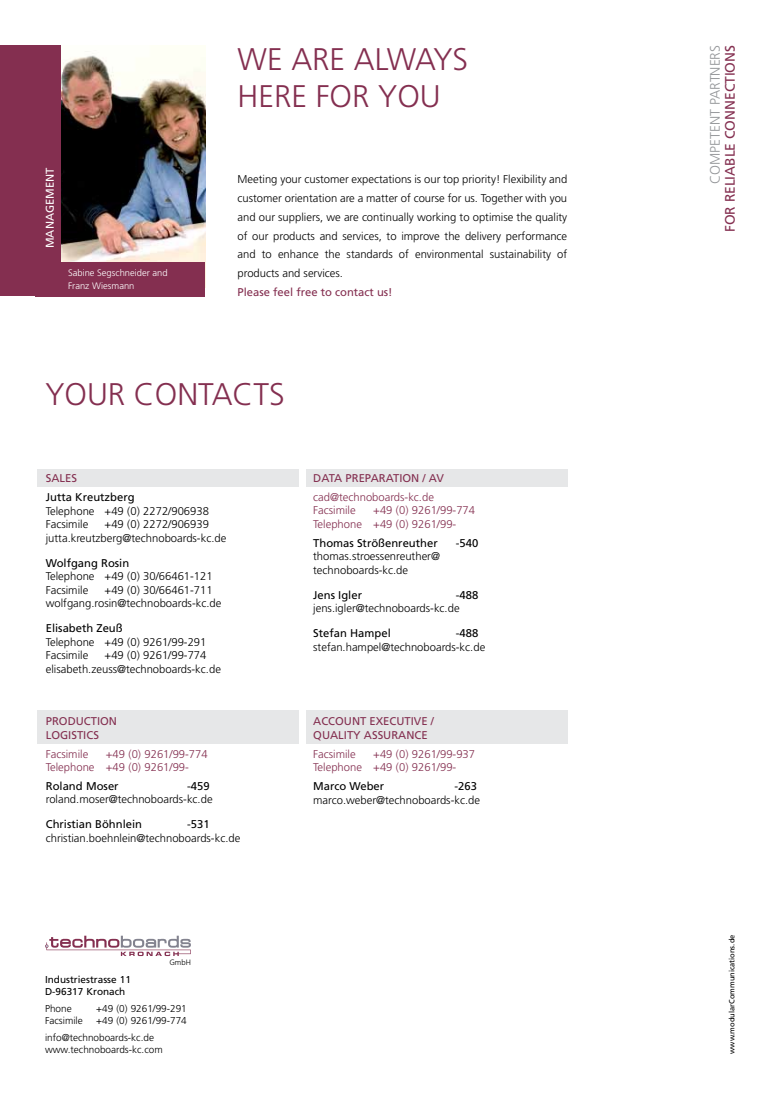
<style>
.page{position:relative;width:780px;height:1099px;background:#fff}
.page>*{position:absolute;margin:0;border:0;box-sizing:border-box;transform-origin:0 0}
.t1{font:300 31.25px/37.5px "Frutiger";color:#842f50}
.t2{font:13.75px "Frutiger";color:#842f50}
.t3{font:300 13.75px "Frutiger";color:#939598}
.t4{font:300 11.25px/13.5px "Frutiger";color:#000}
.t5{font:300 11.25px/13.5px "Frutiger";color:#842f50}
.t6{font:11.25px "Frutiger";color:#000}
.t7{font:11.25px/13.8px "Frutiger";color:#842f50}
.t8{font:11.25px "Frutiger";color:#fff}
.t9{font:300 10px/17px "Frutiger";color:#000}
.t10{font:10px/12px "Frutiger";color:#000}
.t11{font:300 9.38px/12.5px "Frutiger";color:#fff}
.t12{font:300 7.75px "Frutiger";color:#000}
.t13{font:7.5px "Frutiger";color:#000}
</style>
<div class="page">
<div style="left:306px;top:469px;width:261px;height:18px;background:#e6e7e8"></div>
<div style="left:306px;top:710px;width:261px;height:34px;background:#e6e7e8"></div>
<img style="left:61px;top:51px;width:144px;height:211px">
<div style="left:38px;top:710px;width:261px;height:34px;background:#e6e7e8"></div>
<div style="left:38px;top:469px;width:261px;height:18px;background:#e6e7e8"></div>
<div style="left:35px;top:262px;width:170px;height:34px;background:#842f50"></div>
<div style="left:0;top:45px;width:61px;height:251px;background:#842f50"></div>
<svg style="left:45px;top:935px;width:146px;height:21px"></svg>
<p class="t8" style="left:43px;top:248px;width:82px;rotate:-90deg">MANAGEMENT</p>
<p class="t11" style="left:68px;top:266px;width:101px">Sabine Segschneider and<br>Franz Wiesmann</p>
<h1 class="t1" style="left:237px;top:40px;width:232px">WE ARE ALWAYS<br>HERE FOR YOU</h1>
<p class="t4" style="left:237px;top:170px;width:331px;line-height:18.8px;text-align:justify">Meeting your customer expectations is our top priority! Flexibility and customer orientation are a matter of course for us. Together with you and our suppliers, we are continually working to optimise the quality of our products and services, to improve the delivery performance and to enhance the standards of environmental sustainability of products and services.</p>
<p class="t7" style="left:237px;top:285px;width:157px">Please feel free to contact us!</p>
<h1 class="t1" style="left:45px;top:375px;width:241px">YOUR CONTACTS</h1>
<p class="t7" style="left:46px;top:471px;width:26px">Sales</p>
<p class="t6" style="left:46px;top:490px;width:90px">Jutta Kreutzberg</p>
<p class="t4" style="left:46px;top:504px;width:165px">Telephone +49 (0) 2272/906938<br>Facsimile</p>
<p class="t4" style="left:46px;top:517px;width:182px;text-indent:59px">+49 (0) 2272/906939 jutta.kreutzberg@technoboards-kc.de</p>
<p class="t6" style="left:46px;top:556px;width:85px">Wolfgang Rosin</p>
<p class="t4" style="left:46px;top:569px;width:168px">Telephone +49 (0) 30/66461-121<br>Facsimile</p>
<p class="t4" style="left:46px;top:583px;width:177px;text-indent:59px">+49 (0) 30/66461-711 wolfgang.rosin@technoboards-kc.de</p>
<p class="t6" style="left:46px;top:621px;width:78px">Elisabeth Zeuß</p>
<p class="t4" style="left:46px;top:635px;width:162px">Telephone +49 (0) 9261/99-291<br>Facsimile</p>
<p class="t4" style="left:46px;top:648px;width:177px;text-indent:59px">+49 (0) 9261/99-774 elisabeth.zeuss@technoboards-kc.de</p>
<p class="t7" style="left:46px;top:714px;width:53px">Prod uction logisti</p>
<p class="t7" style="left:86px;top:727px;width:13px">cs</p>
<p class="t5" style="left:46px;top:746px;width:44px">Facsimile</p>
<p class="t5" style="left:46px;top:746px;width:163px;text-indent:60px">+49 (0) 9261/99-774<br>Telephone +49 (0) 9261/99-</p>
<p class="t6" style="left:46px;top:779px;width:74px">Roland Moser</p>
<p class="t6" style="left:187px;top:779px;width:24px">-459</p>
<p class="t4" style="left:46px;top:792px;width:168px">roland.moser@technoboards-kc.de</p>
<p class="t6" style="left:46px;top:817px;width:98px">Christian Böhnlein</p>
<p class="t6" style="left:187px;top:817px;width:24px">-531</p>
<p class="t4" style="left:46px;top:831px;width:196px">christian.boehnlein@technoboards-kc.de</p>
<p class="t7" style="left:313px;top:471px;width:88px">Data pre paration</p>
<p class="t7" style="left:422px;top:471px;width:15px">/ AV</p>
<p class="t5" style="left:313px;top:490px;width:122px">cad@technoboards-kc.de<br>Facsimile</p>
<p class="t5" style="left:313px;top:504px;width:163px;text-indent:60px">+49 (0) 9261/99-774<br>Telephone +49 (0) 9261/99-</p>
<p class="t6" style="left:313px;top:536px;width:126px">Thomas Strößenreuther</p>
<p class="t6" style="left:456px;top:536px;width:24px">-540</p>
<p class="t4" style="left:313px;top:549px;width:128px">thomas.stroessenreuther@ technoboards-kc.de</p>
<p class="t6" style="left:313px;top:588px;width:50px">Jens Igler</p>
<p class="t6" style="left:456px;top:588px;width:24px">-488</p>
<p class="t4" style="left:313px;top:601px;width:148px">jens.igler@technoboards-kc.de</p>
<p class="t6" style="left:313px;top:626px;width:79px">Stefan Hampel</p>
<p class="t6" style="left:456px;top:626px;width:24px">-488</p>
<p class="t4" style="left:313px;top:640px;width:173px">stefan.hampel@technoboards-kc.de</p>
<p class="t7" style="left:313px;top:714px;width:122px">Acco unt executive /<br>Quality</p>
<p class="t7" style="left:364px;top:727px;width:63px">assurance</p>
<p class="t5" style="left:313px;top:746px;width:163px;text-indent:60px">+49 (0) 9261/99-937<br>Telephone +49 (0) 9261/99-</p>
<p class="t6" style="left:313px;top:779px;width:72px">Marco Weber</p>
<p class="t6" style="left:454px;top:779px;width:24px">-263</p>
<p class="t4" style="left:313px;top:792px;width:168px">marco.weber@technoboards-kc.de</p>
<p class="t5" style="left:313px;top:746px;width:44px">Facsimile</p>
<p class="t12" style="left:169px;top:957px;width:23px">GmbH</p>
<p class="t10" style="left:45px;top:973px;width:87px">Industriestrasse 11<br>D-96317 Kronach</p>
<p class="t9" style="left:45px;top:1000px;width:28px">Phone</p>
<p class="t9" style="left:96px;top:1000px;width:92px">+49 (0) 9261/99-291</p>
<p class="t9" style="left:45px;top:1012px;width:39px">Facsimile</p>
<p class="t9" style="left:45px;top:1012px;width:143px;text-indent:51px">+49 (0) 9261/99-774 info@technoboards-kc.de</p>
<p class="t9" style="left:45px;top:1041px;width:119px">www.technoboards-kc.com</p>
<p class="t3" style="left:707px;top:184px;width:140px;rotate:-90deg">COMPETENT PARTNERS</p>
<p class="t2" style="left:722px;top:232px;width:188px;rotate:-90deg">for re liable connections</p>
<p class="t13" style="left:727px;top:1053px;width:121px;rotate:-90deg">www.modularCommunications.de</p>
</div>
